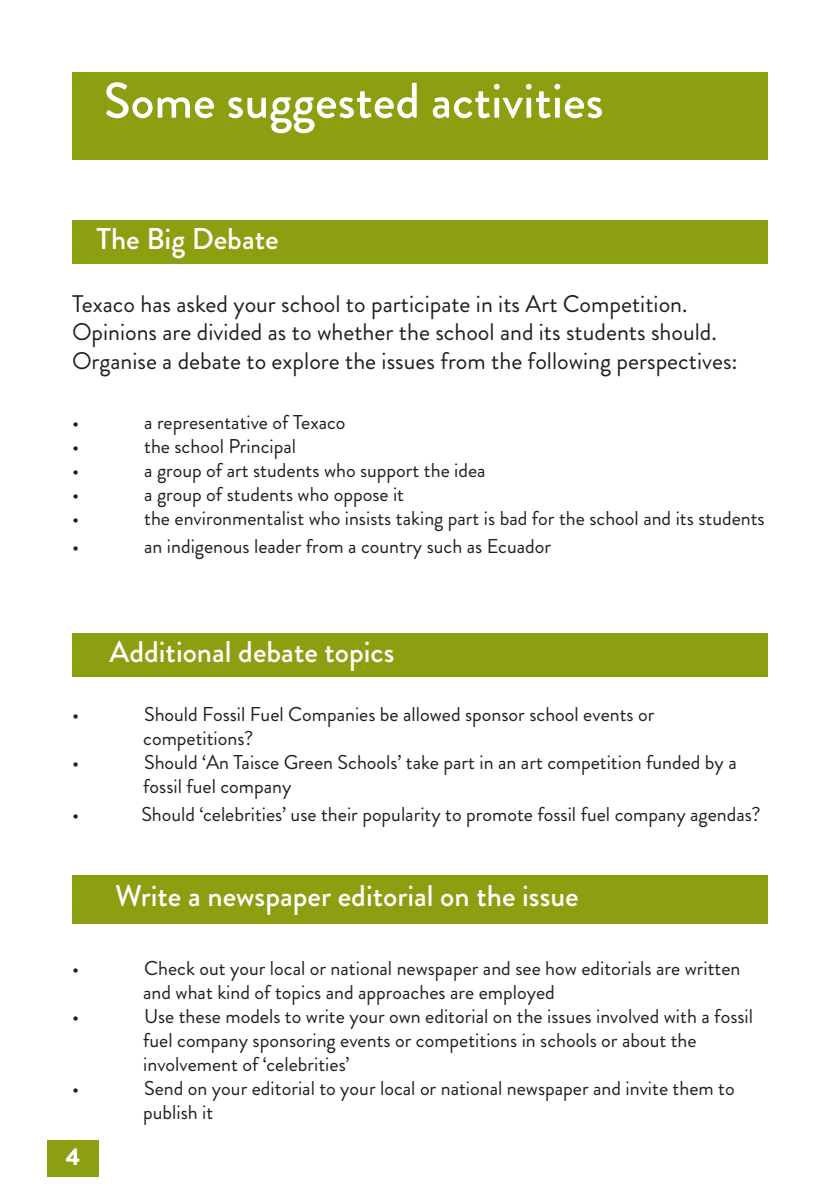
<style>
.page{position:relative;width:840px;height:1191px;background:#fff}
.page>*{position:absolute;margin:0;border:0;box-sizing:border-box;transform-origin:0 0}
.t1{font:500 50px "Brandon Grotesque";color:#fff}
.t2{font:500 30px "Brandon Grotesque";color:#fff}
.t3{font:24px "Brandon Grotesque";color:#231f20}
.t4{font:900 24px "Brandon Grotesque";color:#fff}
.t5{font:20px "Brandon Grotesque";color:#231f20}
</style>
<div class="page">
<div style="left:47px;top:1140px;width:52px;height:36px;background:#8c9f10"></div>
<div style="left:72px;top:72px;width:695px;height:87px;background:#8c9f10"></div>
<div style="left:72px;top:221px;width:695px;height:43px;background:#8c9f10"></div>
<div style="left:72px;top:633px;width:695px;height:43px;background:#8c9f10"></div>
<div style="left:72px;top:875px;width:695px;height:49px;background:#8c9f10"></div>
<p class="t1" style="left:104px;top:66px;width:501px">Some suggested activities</p>
<p class="t2" style="left:96px;top:218px;width:183px">The Big Debate</p>
<p class="t3" style="left:72px;top:287px;width:616px">Texaco has asked your school to participate in its Art Competition.</p>
<p class="t3" style="left:72px;top:315px;width:646px">Opinions are divided as to whether the school and its students should.</p>
<p class="t3" style="left:72px;top:344px;width:666px">Organise a debate to explore the issues from the following perspectives:</p>
<p class="t5" style="left:72px;top:408px;width:9px">•</p>
<p class="t5" style="left:144px;top:408px;width:203px">a representative of Texaco</p>
<p class="t5" style="left:72px;top:432px;width:9px">•</p>
<p class="t5" style="left:144px;top:432px;width:153px">the school Principal</p>
<p class="t5" style="left:72px;top:456px;width:9px">•</p>
<p class="t5" style="left:144px;top:456px;width:343px">a group of art students who support the idea</p>
<p class="t5" style="left:72px;top:480px;width:9px">•</p>
<p class="t5" style="left:144px;top:480px;width:261px">a group of students who oppose it</p>
<p class="t5" style="left:72px;top:504px;width:9px">•</p>
<p class="t5" style="left:144px;top:504px;width:621px">the environmentalist who insists taking part is bad for the school and its students</p>
<p class="t5" style="left:72px;top:533px;width:9px">•</p>
<p class="t5" style="left:144px;top:533px;width:408px">an indigenous leader from a country such as Ecuador</p>
<p class="t2" style="left:110px;top:630px;width:286px">Additional debate topics</p>
<p class="t5" style="left:72px;top:700px;width:9px">•</p>
<p class="t5" style="left:144px;top:700px;width:511px">Should Fossil Fuel Companies be allowed sponsor school events or</p>
<p class="t5" style="left:143px;top:724px;width:112px">competitions?</p>
<p class="t5" style="left:72px;top:748px;width:9px">•</p>
<p class="t5" style="left:144px;top:748px;width:593px">Should ‘An Taisce Green Schools’ take part in an art competition funded by a</p>
<p class="t5" style="left:143px;top:772px;width:150px">fossil fuel company</p>
<p class="t5" style="left:72px;top:800px;width:9px">•</p>
<p class="t5" style="left:141px;top:800px;width:620px">Should ‘celebrities’ use their popularity to promote fossil fuel company agendas?</p>
<p class="t2" style="left:115px;top:874px;width:465px">Write a newspaper editorial on the issue</p>
<p class="t5" style="left:72px;top:954px;width:9px">•</p>
<p class="t5" style="left:144px;top:954px;width:597px">Check out your local or national newspaper and see how editorials are written</p>
<p class="t5" style="left:143px;top:978px;width:413px">and what kind of topics and approaches are employed</p>
<p class="t5" style="left:72px;top:1002px;width:9px">•</p>
<p class="t5" style="left:144px;top:1002px;width:610px">Use these models to write your own editorial on the issues involved with a fossil</p>
<p class="t5" style="left:143px;top:1026px;width:554px">fuel company sponsoring events or competitions in schools or about the</p>
<p class="t5" style="left:143px;top:1050px;width:208px">involvement of ‘celebrities’</p>
<p class="t5" style="left:72px;top:1074px;width:9px">•</p>
<p class="t5" style="left:144px;top:1074px;width:591px">Send on your editorial to your local or national newspaper and invite them to</p>
<p class="t5" style="left:143px;top:1098px;width:71px">publish it</p>
<p class="t4" style="left:66px;top:1139px;width:16px">4</p>
</div>
